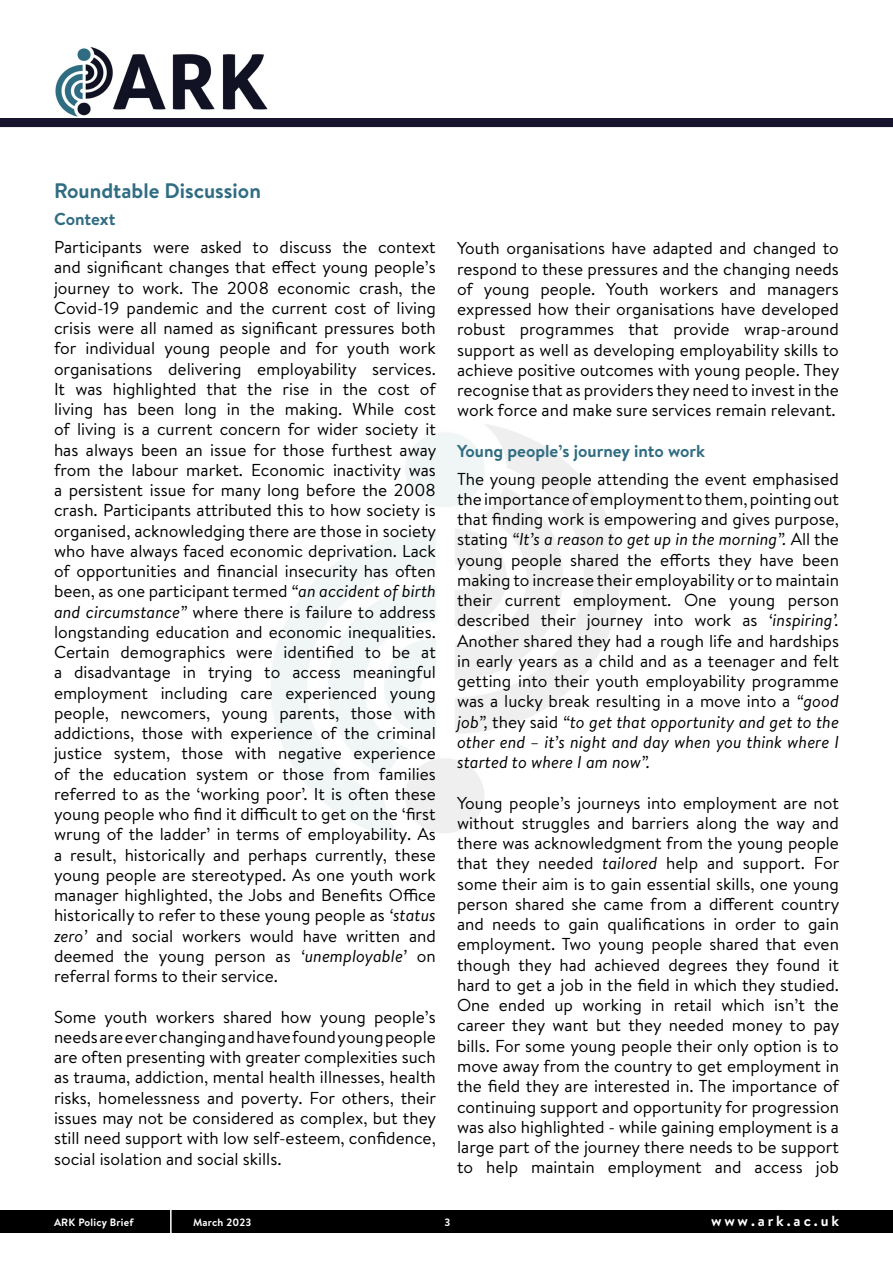
<style>
.page{position:relative;width:893px;height:1263px;background:#fff}
.page>*{position:absolute;margin:0;border:0;box-sizing:border-box;transform-origin:0 0}
.t1{font:700 21px "Brandon Text";color:#316d82}
.t2{font:17.25px/20.2px "Brandon Text";color:#000;text-align:justify}
.t3{font:700 17.25px "Brandon Text";color:#316d82}
.t4{font:700 14.7px "Brandon Text";letter-spacing:.19em;color:#fff}
.t5{font:700 10.65px "Brandon Text";letter-spacing:.02em;color:#fff}
.s1{font-style:italic}
</style>
<div class="page">
<div style="left:0;top:118px;width:893px;height:9px;background:#17152d"></div>
<img style="left:55px;top:47px;width:213px;height:69px">
<div style="left:0;top:1210px;width:893px;height:23px;background:#000"></div>
<hr style="left:170px;top:1209px;width:2px;height:27px;background:#fff">
<p class="t1" style="left:54px;top:176px;width:208px">Roundtable Discussion</p>
<p class="t3" style="left:54px;top:207px;width:63px">Context</p>
<p class="t2" style="left:54px;top:236px;width:384px">Participants were asked to discuss the context and significant changes that effect young people’s journey to work. The 2008 economic crash, the Covid-19 pandemic and the current cost of living crisis were all named as significant pressures both for individual young people and for youth work organisations delivering employability services.<br>It was highlighted that the rise in the cost of living has been long in the making. While cost of living is a current concern for wider society it has always been an issue for those furthest away from the labour market. Economic inactivity was a persistent issue for many long before the 2008 crash. Participants attributed this to how society is organised, acknowledging there are those in society who have always faced economic deprivation. Lack of opportunities and financial insecurity has often been, as one participant termed <span class="s1">“an accident of birth and circumstance”</span> where there is failure to address longstanding education and economic inequalities.<br>Certain demographics were identified to be at a disadvantage in trying to access meaningful employment including care experienced young people, newcomers, young parents, those with addictions, those with experience of the criminal justice system, those with negative experience of the education system or those from families referred to as the ‘working poor’. It is often these young people who find it difficult to get on the ‘first wrung of the ladder’ in terms of employability. As a result, historically and perhaps currently, these young people are stereotyped. As one youth work manager highlighted, the Jobs and Benefits Office historically to refer to these young people as <span class="s1">‘status zero’</span> and social workers would have written and deemed the young person as <span class="s1">‘unemployable’</span> on referral forms to their service.</p>
<p class="t2" style="left:54px;top:1006px;width:384px">Some youth workers shared how young people’s needs are ever changing and have found young people are often presenting with greater complexities such as trauma, addiction, mental health illnesses, health risks, homelessness and poverty. For others, their issues may not be considered as complex, but they still need support with low self-esteem, confidence, social isolation and social skills.</p>
<p class="t2" style="left:457px;top:238px;width:384px">Youth organisations have adapted and changed to respond to these pressures and the changing needs of young people. Youth workers and managers expressed how their organisations have developed robust programmes that provide wrap-around support as well as developing employability skills to achieve positive outcomes with young people. They recognise that as providers they need to invest in the work force and make sure services remain relevant.</p>
<p class="t3" style="left:457px;top:439px;width:250px">Young people’s journey into work</p>
<p class="t2" style="left:457px;top:468px;width:383px">The young people attending the event emphasised the importance of employment to them, pointing out that finding work is empowering and gives purpose, stating <span class="s1">“It’s a reason to get up in the morning”.</span> All the young people shared the efforts they have been making to increase their employability or to maintain their current employment. One young person described their journey into work as <span class="s1">‘inspiring’.<br></span>Another shared they had a rough life and hardships in early years as a child and as a teenager and felt getting into their youth employability programme was a lucky break resulting in a move into a <span class="s1">“good job”,</span> they said <span class="s1">“to get that opportunity and get to the other end – it’s night and day when you think where I started to where I am now”.</span></p>
<p class="t2" style="left:457px;top:792px;width:384px">Young people’s journeys into employment are not without struggles and barriers along the way and there was acknowledgment from the young people that they needed <span class="s1">tailored</span> help and support. For some their aim is to gain essential skills, one young person shared she came from a different country and needs to gain qualifications in order to gain employment. Two young people shared that even though they had achieved degrees they found it hard to get a job in the field in which they studied.<br>One ended up working in retail which isn’t the career they want but they needed money to pay bills. For some young people their only option is to move away from the country to get employment in the field they are interested in. The importance of continuing support and opportunity for progression was also highlighted - while gaining employment is a large part of the journey there needs to be support to help maintain employment and access job</p>
<p class="t5" style="left:54px;top:1215px;width:81px">ARK Policy Brief</p>
<p class="t5" style="left:193px;top:1215px;width:60px">March 2023</p>
<p class="t5" style="left:444px;top:1215px;width:7px">3</p>
<p class="t4" style="left:711px;top:1210px;width:129px">www.ark.ac.uk</p>
</div>
